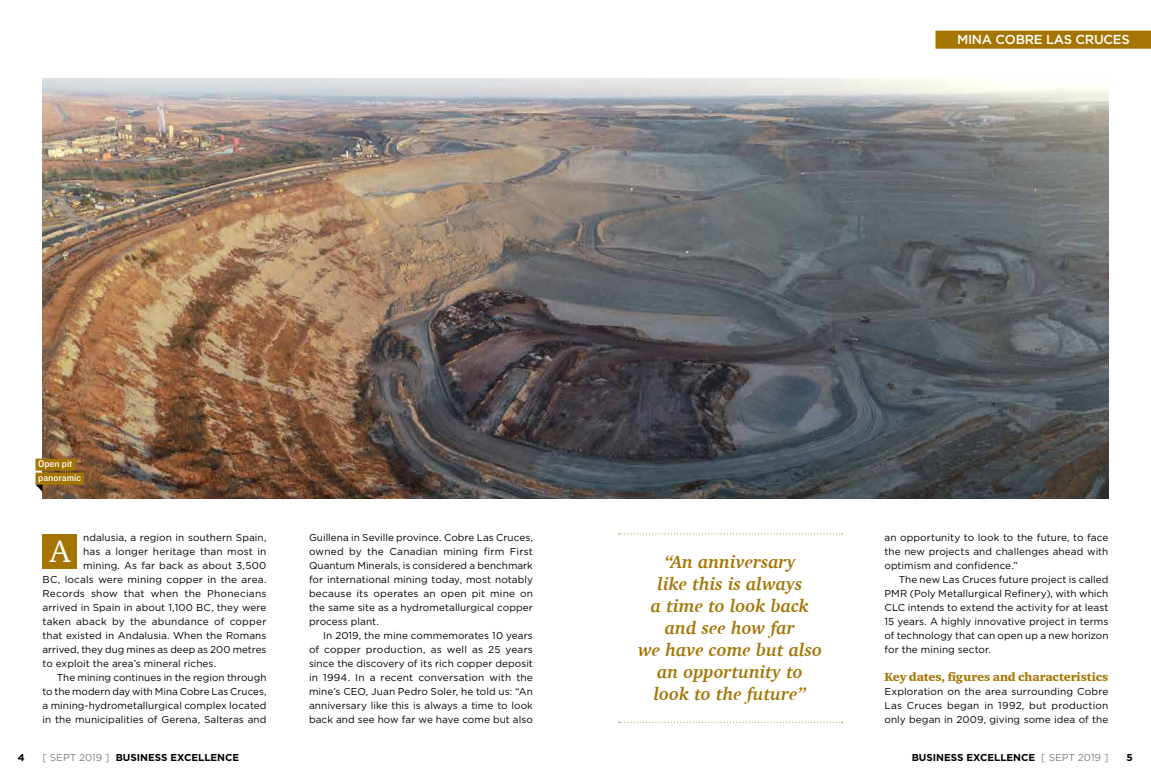
<style>
.page{position:relative;width:1151px;height:783px;background:#fff}
.page>*{position:absolute;margin:0;border:0;box-sizing:border-box;transform-origin:0 0}
.t1{font:32px "Charter";color:#fff}
.t2{font:italic 700 18px/22px "Charter";color:#a57503;text-align:center}
.t3{font:500 13px "Gotham";letter-spacing:-.02em;color:#fff}
.t4{font:900 12px "Charter";letter-spacing:-.005em;color:#a57503}
.t5{font:10px/14px "Gotham";letter-spacing:.005em;color:#000;text-align:justify}
.t6{font:700 10px "Gotham";color:#000}
.t7{font:10px "Gotham";letter-spacing:.025em;color:#000}
.t8{font:10px/14px "Knockout HTF31 Junior Middlewt";color:#fff}
.s1{font-weight:400;color:#808080}
</style>
<div class="page">
<img style="left:43px;top:78px;width:1065px;height:420px">
<div style="left:43px;top:533px;width:34px;height:35px;background:#a57503"></div>
<div style="left:35px;top:458px;width:40px;height:12px;background:#a57503"></div>
<div style="left:35px;top:472px;width:49px;height:12px;background:#a57503"></div>
<svg style="left:35px;top:484px;width:8px;height:7px"></svg>
<div style="left:935px;top:31px;width:216px;height:18px;background:#a57503"></div>
<svg style="left:618px;top:533px;width:224px;height:1px"></svg>
<svg style="left:618px;top:721px;width:224px;height:1px"></svg>
<p class="t8" style="left:38px;top:457px;width:44px">Open pit panoramic</p>
<h3 class="t3" style="left:957px;top:31px;width:174px">MINA COBRE LAS CRUCES</h3>
<p class="t5" style="left:884px;top:530px;width:225px">an opportunity to look to the future, to face the new projects and challenges ahead with optimism and confidence.”</p>
<p class="t5" style="left:884px;top:572px;width:225px;text-indent:14px">The new Las Cruces future project is called PMR (Poly Metallurgical Refinery), with which CLC intends to extend the activity for at least 15 years. A highly innovative project in terms of technology that can open up a new horizon for the mining sector.</p>
<p class="t4" style="left:884px;top:669px;width:225px">Key dates, figures and characteristics</p>
<p class="t5" style="left:884px;top:684px;width:225px">Exploration on the area surrounding Cobre Las Cruces began in 1992, but production only began in 2009, giving some idea of the</p>
<p class="t6" style="left:912px;top:750px;width:198px">BUSINESS EXCELLENCE <span class="s1">[ SEPT 2019 ]</span></p>
<p class="t5" style="left:309px;top:530px;width:225px">Guillena in Seville province. Cobre Las Cruces, owned by the Canadian mining firm First Quantum Minerals, is considered a benchmark for international mining today, most notably because its operates an open pit mine on the same site as a hydrometallurgical copper process plant.</p>
<p class="t5" style="left:309px;top:628px;width:225px;text-indent:14px">In 2019, the mine commemorates 10 years of copper production, as well as 25 years since the discovery of its rich copper deposit in 1994. In a recent conversation with the mine’s CEO, Juan Pedro Soler, he told us: “An anniversary like this is always a time to look back and see how far we have come but also</p>
<p class="t5" style="left:83px;top:530px;width:185px">ndalusia, a region in southern Spain,</p>
<p class="t5" style="left:83px;top:544px;width:185px">has a longer heritage than most in</p>
<p class="t5" style="left:83px;top:558px;width:185px">mining. As far back as about 3,500</p>
<p class="t5" style="left:43px;top:572px;width:225px">BC, locals were mining copper in the area.</p>
<p class="t7" style="left:43px;top:586px;width:225px">Records show that when the Phonecians</p>
<p class="t5" style="left:43px;top:600px;width:225px">arrived in Spain in about 1,100 BC, they were</p>
<p class="t5" style="left:43px;top:614px;width:225px">taken aback by the abundance of copper</p>
<p class="t5" style="left:43px;top:628px;width:225px">that existed in Andalusia. When the Romans</p>
<p class="t5" style="left:43px;top:642px;width:225px">arrived, they dug mines as deep as 200 metres</p>
<p class="t5" style="left:43px;top:656px;width:175px">to exploit the area’s mineral riches.</p>
<p class="t5" style="left:57px;top:670px;width:211px">The mining continues in the region through</p>
<p class="t5" style="left:43px;top:684px;width:225px">to the modern day with Mina Cobre Las Cruces,</p>
<p class="t5" style="left:43px;top:698px;width:225px">a mining-hydrometallurgical complex located</p>
<p class="t5" style="left:43px;top:712px;width:225px">in the municipalities of Gerena, Salteras and</p>
<h1 class="t1" style="left:50px;top:523px;width:22px">A</h1>
<h2 class="t2" style="left:638px;top:550px;width:185px">“An anniversary<br>like this is always<br>a time to look back and see how far<br>we have come but also an opportunity to look to the future”</h2>
<p class="t6" style="left:18px;top:750px;width:8px">4</p>
<p class="t6" style="left:43px;top:750px;width:198px"><span class="s1">[ SEPT 2019 ]</span> BUSINESS EXCELLENCE</p>
<p class="t6" style="left:1126px;top:750px;width:8px">5</p>
</div>
